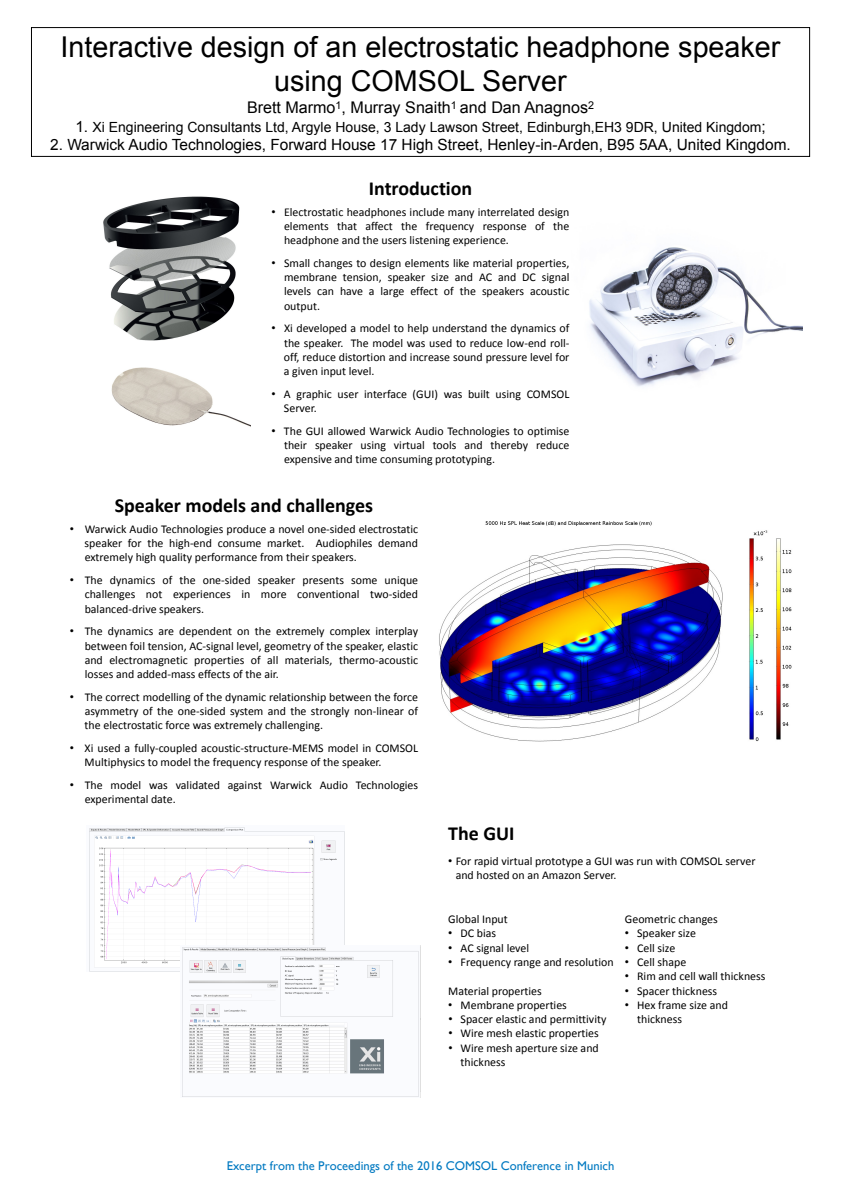
<style>
.page{position:relative;width:841px;height:1186px;background:#fff}
.page>*{position:absolute;margin:0;border:0;box-sizing:border-box;transform-origin:0 0}
.t1{font:28.7px/34.4px "Arial";color:#000;text-align:center}
.t2{font:700 19.95px "Calibri";color:#000}
.t3{font:16.1px "Arial";color:#000}
.t4{font:15.4px "Arial";color:#000}
.t5{font:14px "Arial";color:#000}
.t6{font:12.6px "Gill Sans";color:#0079c1}
.t7{font:11.9px/14.3px "Calibri";color:#000;text-align:justify}
.s1{font-size:15.4px}
.s2{font-family:"Arial"}
</style>
<div class="page">
<img style="left:439px;top:521px;width:353px;height:221px">
<img style="left:589px;top:247px;width:213px;height:140px">
<div style="left:31px;top:27px;width:778px;height:129px;border:1px solid #000"></div>
<img style="left:103px;top:196px;width:137px;height:145px">
<img style="left:111px;top:367px;width:139px;height:60px">
<img style="left:89px;top:827px;width:256px;height:144px">
<img style="left:180px;top:946px;width:239px;height:151px">
<p class="t1" style="left:60px;top:30px;width:721px">Interactive design of an electrostatic headphone speaker using COMSOL Server</p>
<p class="t3" style="left:247px;top:97px;width:348px">Brett Marmo<sup>1</sup>, Murray Snaith<sup>1</sup> and Dan Anagnos<sup>2</sup></p>
<p class="t5" style="left:75px;top:118px;width:691px"><span class="s1">1.</span> Xi Engineering Consultants Ltd, Argyle House, 3 Lady Lawson Street, Edinburgh,EH3 9DR, United Kingdom<span class="s1">;</span></p>
<p class="t4" style="left:50px;top:135px;width:742px">2. Warwick Audio Technologies, Forward House 17 High Street, Henley-in-Arden, B95 5AA, United Kingdom.</p>
<p class="t2" style="left:368px;top:176px;width:105px">Introduction</p>
<p class="t7" style="left:284px;top:204px;width:287px;text-indent:-12px"><span class="s2">•</span> Electrostatic headphones include many interrelated design elements that affect the frequency response of the headphone and the users listening experience.</p>
<p class="t7" style="left:284px;top:256px;width:287px;text-indent:-12px"><span class="s2">•</span> Small changes to design elements like material properties, membrane tension, speaker size and AC and DC signal levels can have a large effect of the speakers acoustic output.</p>
<p class="t7" style="left:284px;top:321px;width:287px;text-indent:-12px"><span class="s2">•</span> Xi developed a model to help understand the dynamics of the speaker. The model was used to reduce low-end roll&shy;off, reduce distortion and increase sound pressure level for a given input level.</p>
<p class="t7" style="left:284px;top:387px;width:287px;text-indent:-12px"><span class="s2">•</span> A graphic user interface (GUI) was built using COMSOL<br>Server.</p>
<p class="t7" style="left:284px;top:424px;width:287px;text-indent:-12px"><span class="s2">•</span> The GUI allowed Warwick Audio Technologies to optimise their speaker using virtual tools and thereby reduce expensive and time consuming prototyping.</p>
<p class="t2" style="left:115px;top:493px;width:260px">Speaker models and challenges</p>
<p class="t7" style="left:85px;top:521px;width:335px;text-indent:-15px"><span class="s2">•</span> Warwick Audio Technologies produce a novel one-sided electrostatic speaker for the high-end consume market. Audiophiles demand extremely high quality performance from their speakers.</p>
<p class="t7" style="left:85px;top:573px;width:335px;text-indent:-15px"><span class="s2">•</span> The dynamics of the one-sided speaker presents some unique challenges not experiences in more conventional two-sided balanced-drive speakers.</p>
<p class="t7" style="left:85px;top:624px;width:335px;text-indent:-15px"><span class="s2">•</span> The dynamics are dependent on the extremely complex interplay between foil tension, AC-signal level, geometry of the speaker, elastic and electromagnetic properties of all materials, thermo-acoustic losses and added-mass effects of the air.</p>
<p class="t7" style="left:85px;top:689px;width:335px;text-indent:-15px"><span class="s2">•</span> The correct modelling of the dynamic relationship between the force asymmetry of the one-sided system and the strongly non-linear of the electrostatic force was extremely challenging.</p>
<p class="t7" style="left:85px;top:741px;width:335px;text-indent:-15px"><span class="s2">•</span> Xi used a fully-coupled acoustic-structure-MEMS model in COMSOL<br>Multiphysics to model the frequency response of the speaker.</p>
<p class="t7" style="left:85px;top:778px;width:335px;text-indent:-15px"><span class="s2">•</span> The model was validated against Warwick Audio Technologies experimental date.</p>
<p class="t2" style="left:448px;top:820px;width:68px">The GUI</p>
<p class="t7" style="left:455px;top:853px;width:301px;text-indent:-7px"><span class="s2">•</span> For rapid virtual prototype a GUI was run with COMSOL server and hosted on an Amazon Server.</p>
<p class="t7" style="left:448px;top:912px;width:61px">Global Input</p>
<p class="t7" style="left:448px;top:926px;width:49px"><span class="s2">•</span> DC bias</p>
<p class="t7" style="left:448px;top:940px;width:82px"><span class="s2">•</span> AC signal level</p>
<p class="t7" style="left:448px;top:955px;width:167px"><span class="s2">•</span> Frequency range and resolution</p>
<p class="t7" style="left:448px;top:983px;width:95px">Material properties</p>
<p class="t7" style="left:448px;top:997px;width:120px"><span class="s2">•</span> Membrane properties</p>
<p class="t7" style="left:448px;top:1012px;width:160px"><span class="s2">•</span> Spacer elastic and permittivity</p>
<p class="t7" style="left:448px;top:1026px;width:152px"><span class="s2">•</span> Wire mesh elastic properties</p>
<p class="t7" style="left:460px;top:1040px;width:140px;text-indent:-12px"><span class="s2">•</span> Wire mesh aperture size and thickness</p>
<p class="t7" style="left:624px;top:912px;width:94px">Geometric changes</p>
<p class="t7" style="left:624px;top:926px;width:73px"><span class="s2">•</span> Speaker size</p>
<p class="t7" style="left:624px;top:940px;width:52px"><span class="s2">•</span> Cell size</p>
<p class="t7" style="left:624px;top:955px;width:63px"><span class="s2">•</span> Cell shape</p>
<p class="t7" style="left:624px;top:969px;width:142px"><span class="s2">•</span> Rim and cell wall thickness</p>
<p class="t7" style="left:624px;top:983px;width:94px"><span class="s2">•</span> Spacer thickness</p>
<p class="t7" style="left:637px;top:997px;width:92px;text-indent:-12px"><span class="s2">•</span> Hex frame size and thickness</p>
<p class="t6" style="left:227px;top:1158px;width:389px">Excerpt from the Proceedings of the 2016 COMSOL Conference in Munich</p>
</div>
